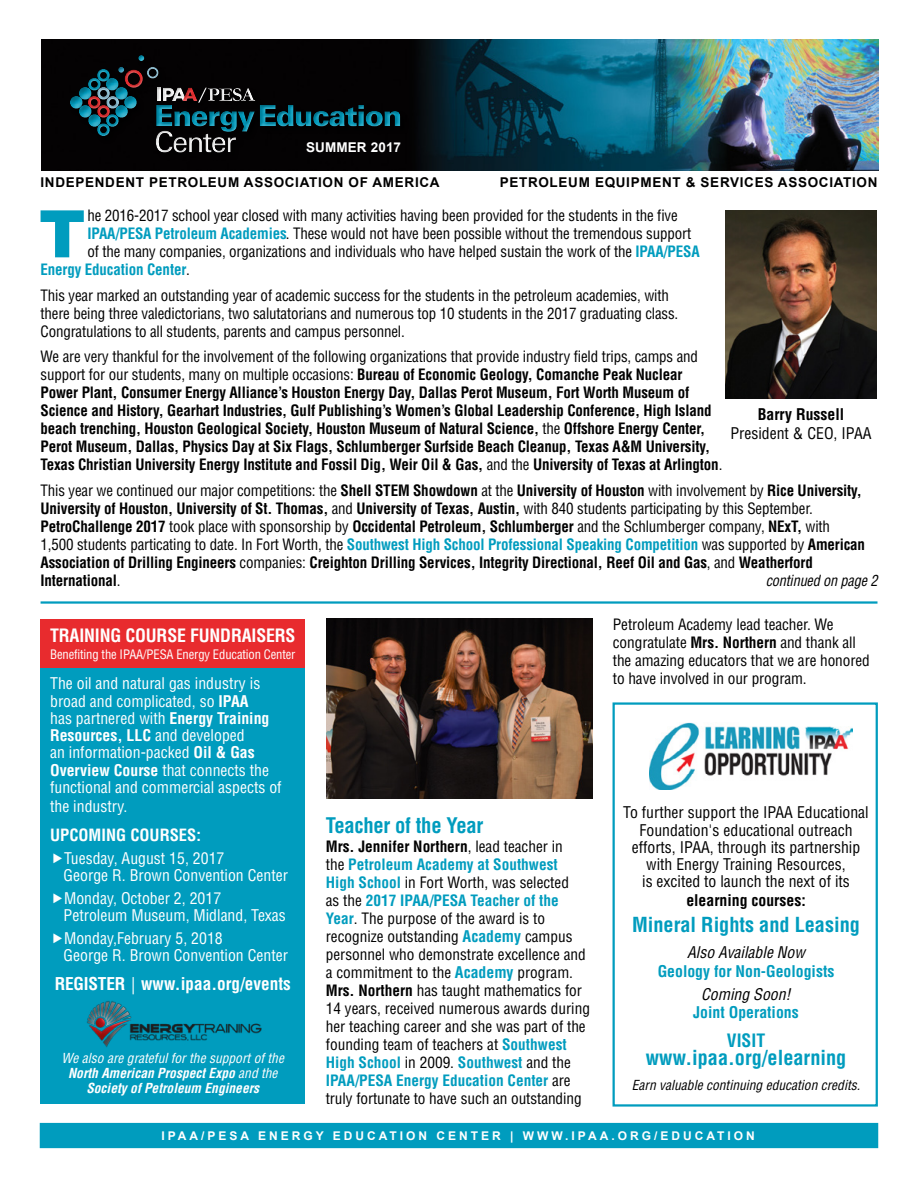
<style>
.page{position:relative;width:918px;height:1188px;background:#fff}
.page>*{position:absolute;margin:0;border:0;box-sizing:border-box;transform-origin:0 0}
.t1{font:900 65.55px "Arial";color:#009cbe}
.t2{font:700 condensed 21px "Helvetica LT Std";letter-spacing:-.01em;color:#009cbe}
.t3{font:700 condensed 20.25px "Helvetica LT Std";color:#009cbe}
.t4{font:700 condensed 18px "Helvetica LT Std";letter-spacing:-.01em;color:#fff}
.t5{font:700 condensed 18px "Helvetica LT Std";color:#009cbe}
.t6{font:700 condensed 17.25px "Helvetica LT Std";color:#fff}
.t7{font:700 condensed 16.5px "Helvetica LT Std";color:#fff}
.t8{font:condensed 15.75px/17.2px "Helvetica LT Std";color:#fff}
.t9{font:condensed 15.75px/17.2px "Helvetica LT Std";color:#000;text-align:center}
.t10{font:700 condensed 15.75px "Helvetica LT Std";color:#009cbe}
.t11{font:700 condensed 15.75px "Helvetica LT Std";color:#000}
.t12{font:italic condensed 15.75px "Helvetica LT Std";color:#000}
.t13{font:700 condensed 15.3px/18px "Helvetica LT Std";letter-spacing:-.01em;color:#000}
.t14{font:condensed 15.3px/18px "Helvetica LT Std";letter-spacing:-.01em;color:#000}
.t15{font:700 condensed 15.3px "Helvetica LT Std";letter-spacing:-.01em;color:#009cbe}
.t16{font:italic condensed 15px "Helvetica LT Std";letter-spacing:-.01em;color:#000;scale:.95 1}
.t17{font:italic 700 condensed 13.5px/15px "Helvetica LT Std";color:#fff;text-align:center}
.t18{font:700 13.5px "Arial";letter-spacing:.05em;color:#000}
.t19{font:italic condensed 13.5px "Helvetica LT Std";color:#000}
.t20{font:700 13.5px "Arial";letter-spacing:.01em;color:#fff}
.t21{font:condensed 12.75px "Helvetica LT Std";letter-spacing:-.01em;color:#fff}
.t22{font:700 12px "Arial";letter-spacing:.25em;color:#fff}
.s1{font-weight:700;color:#009cbe}
.s2{font-weight:400;color:#000}
.s3{font-weight:400}
.s4{color:#009cbe}
.s5{font-weight:700}
.s6{font-weight:700;font-size:15.75px;color:#009cbe}
</style>
<div class="page">
<div style="left:40px;top:1123px;width:838px;height:25px;background:#009cbe"></div>
<div style="left:41px;top:649px;width:264px;height:455px;background:#009cbe"></div>
<div style="left:41px;top:619px;width:264px;height:49px;background:#e82b2e"></div>
<img style="left:41px;top:40px;width:837px;height:130px">
<div style="left:70px;top:55px;width:338px;height:106px;background:#000"></div>
<div style="left:65px;top:54px;width:342px;height:105px;background:#040203"></div>
<div style="left:63px;top:48px;width:342px;height:107px;background:#000;opacity:.75"></div>
<img style="left:87px;top:1001px;width:175px;height:46px">
<hr style="left:41px;top:601px;width:837px;height:3px;background:#009cbe">
<img style="left:725px;top:210px;width:152px;height:188px">
<img style="left:649px;top:723px;width:203px;height:66px">
<div style="left:613px;top:702px;width:265px;height:405px;border:2px solid #009cbe"></div>
<img style="left:327px;top:618px;width:265px;height:180px">
<p class="t20" style="left:306px;top:138px;width:97px">SUMMER 2017</p>
<p class="t18" style="left:41px;top:174px;width:401px">INDEPENDENT PETROLEUM ASSOCIATION OF AMERICA</p>
<p class="t18" style="left:500px;top:174px;width:379px">PETROLEUM EQUIPMENT &amp; SERVICES ASSOCIATION</p>
<h1 class="t1" style="left:39px;top:186px;width:48px">T</h1>
<p class="t14" style="left:87px;top:207px;width:592px">he 2016-2017 school year closed with many activities having been provided for the students in the five</p>
<p class="t14" style="left:87px;top:225px;width:605px"><span class="s1">IPAA/PESA Petroleum Academies</span>. These would not have been possible without the tremendous support</p>
<p class="t14" style="left:87px;top:243px;width:614px">of the many companies, organizations and individuals who have helped sustain the work of the <span class="s1">IPAA/PESA</span></p>
<p class="t15" style="left:41px;top:260px;width:151px">Energy Education Center<span class="s2">.</span></p>
<p class="t14" style="left:41px;top:286px;width:639px">This year marked an outstanding year of academic success for the students in the petroleum academies, with there being three valedictorians, two salutatorians and numerous top 10 students in the 2017 graduating class.<br>Congratulations to all students, parents and campus personnel.</p>
<p class="t13" style="left:41px;top:348px;width:683px"><span class="s3">We are very thankful for the involvement of the following organizations that provide industry field trips, camps and support for our students, many on multiple occasions:</span> Bureau of Economic Geology, Comanche Peak Nuclear Power Plant, Consumer Energy Alliance’s Houston Energy Day, Dallas Perot Museum, Fort Worth Museum of Science and History, Gearhart Industries, Gulf Publishing’s Women’s Global Leadership Conference, High Island beach trenching, Houston Geological Society, Houston Museum of Natural Science, <span class="s3">the</span> Offshore Energy Center, Perot Museum, Dallas, Physics Day at Six Flags, Schlumberger Surfside Beach Cleanup, Texas A&amp;M University, Texas Christian University Energy Institute and Fossil Dig, Weir Oil &amp; Gas, <span class="s3">and the</span> University of Texas at Arlington<span class="s3">.</span></p>
<p class="t13" style="left:41px;top:481px;width:826px"><span class="s3">This year we continued our major competitions: the</span> Shell STEM Showdown <span class="s3">at the</span> University of Houston <span class="s3">with involvement by</span> Rice University, University of Houston, University of St. Thomas, <span class="s3">and</span> University of Texas, Austin, <span class="s3">with 840 students participating by this September.<br></span>PetroChallenge 2017 <span class="s3">took place with sponsorship by</span> Occidental Petroleum, Schlumberger <span class="s3">and the Schlumberger company,</span> NExT, <span class="s3">with 1,500 students particating to date. In Fort Worth, the</span> <span class="s4">Southwest High School Professional Speaking Competition</span> <span class="s3">was supported by</span> American Association of Drilling Engineers <span class="s3">companies:</span> Creighton Drilling Services, Integrity Directional, Reef Oil and Gas<span class="s3">, and</span> Weatherford International<span class="s3">.</span></p>
<p class="t11" style="left:758px;top:405px;width:88px">Barry Russell</p>
<p class="t9" style="left:730px;top:424px;width:143px">President &amp; CEO, IPAA</p>
<p class="t16" style="left:766px;top:572px;width:119px">continued on page 2</p>
<p class="t4" style="left:50px;top:624px;width:247px">TRAINING COURSE FUNDRAISERS</p>
<p class="t21" style="left:50px;top:646px;width:247px">Benefiting the IPAA/PESA Energy Education Center</p>
<p class="t8" style="left:50px;top:675px;width:233px">The oil and natural gas industry is broad and complicated, so <span class="s5">IPAA<br></span>has partnered with <span class="s5">Energy Training Resources, LLC</span> and developed<br>an information-packed <span class="s5">Oil &amp; Gas Overview Course</span> that connects the functional and commercial aspects of</p>
<p class="t8" style="left:50px;top:797px;width:79px">the industry.</p>
<p class="t7" style="left:50px;top:825px;width:152px">UPCOMING COURSES:</p>
<p class="t8" style="left:64px;top:849px;width:226px">Tuesday, August 15, 2017<br>George R. Brown Convention Center</p>
<p class="t8" style="left:64px;top:889px;width:224px">Monday, October 2, 2017<br>Petroleum Museum, Midland, Texas</p>
<p class="t8" style="left:64px;top:929px;width:226px">Monday,February 5, 2018<br>George R. Brown Convention Center</p>
<p class="t6" style="left:55px;top:973px;width:238px">REGISTER <span class="s3">|</span> www.ipaa.org/events</p>
<p class="t17" style="left:62px;top:1051px;width:224px"><span class="s3">We also are grateful for the support of the<br></span>North American Prospect Expo <span class="s3">and the<br></span>Society of Petroleum Engineers</p>
<p class="t14" style="left:613px;top:616px;width:258px">Petroleum Academy lead teacher. We congratulate <span class="s5">Mrs. Northern</span> and thank all the amazing educators that we are honored to have involved in our program.</p>
<h2 class="t2" style="left:326px;top:812px;width:159px">Teacher of the Year</h2>
<p class="t14" style="left:326px;top:838px;width:266px"><span class="s5">Mrs. Jennifer Northern</span>, lead teacher in<br>the <span class="s1">Petroleum Academy at Southwest High School</span> in Fort Worth, was selected<br>as the <span class="s1">2017 IPAA/PESA Teacher of the Year</span>. The purpose of the award is to recognize outstanding <span class="s6">Academy</span> campus personnel who demonstrate excellence and a commitment to the <span class="s6">Academy</span> program.<br><span class="s5">Mrs. Northern</span> has taught mathematics for 14 years, received numerous awards during her teaching career and she was part of the founding team of teachers at <span class="s1">Southwest High School</span> in 2009. <span class="s1">Southwest</span> and the <span class="s1">IPAA/PESA Energy Education Center</span> are truly fortunate to have such an outstanding</p>
<p class="t9" style="left:623px;top:804px;width:247px">To further support the IPAA Educational Foundation's educational outreach efforts, IPAA, through its partnership with Energy Training Resources,<br>is excited to launch the next of its</p>
<p class="t11" style="left:686px;top:890px;width:121px">elearning courses:</p>
<h3 class="t3" style="left:632px;top:912px;width:229px">Mineral Rights and Leasing</h3>
<p class="t12" style="left:687px;top:943px;width:119px">Also Available Now</p>
<p class="t10" style="left:658px;top:961px;width:178px">Geology for Non-Geologists</p>
<p class="t12" style="left:701px;top:984px;width:91px">Coming Soon!</p>
<p class="t10" style="left:693px;top:1003px;width:107px">Joint Operations</p>
<p class="t5" style="left:727px;top:1029px;width:40px">VISIT</p>
<h3 class="t3" style="left:646px;top:1045px;width:202px">www.ipaa.org/elearning</h3>
<p class="t19" style="left:632px;top:1076px;width:230px">Earn valuable continuing education credits.</p>
<p class="t22" style="left:161px;top:1128px;width:595px">IPAA/PESA ENERGY EDUCATION CENTER | WWW.IPAA.ORG/EDUCATION</p>
</div>
